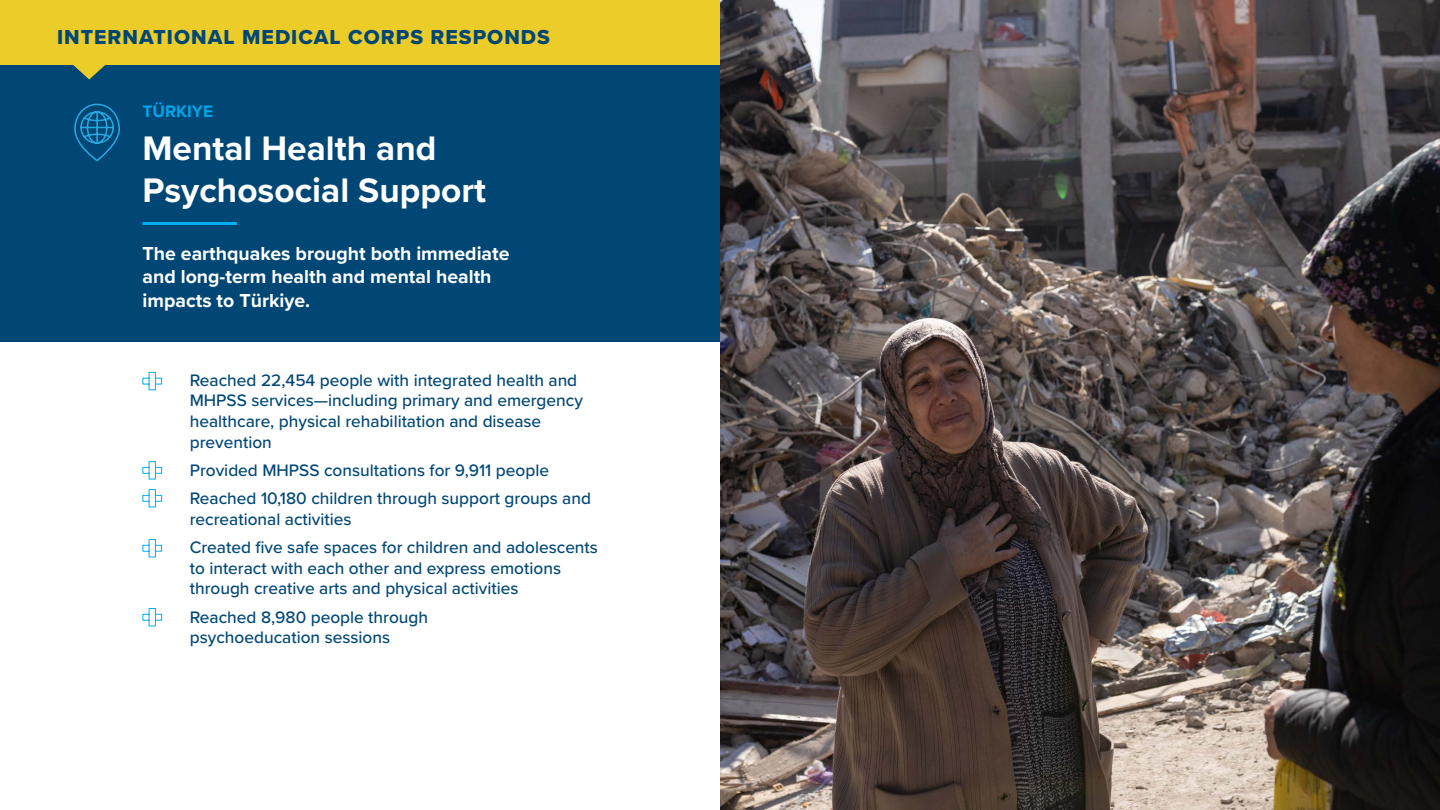
<style>
.page{position:relative;width:1440px;height:810px;background:#fff}
.page>*{position:absolute;margin:0;border:0;box-sizing:border-box;transform-origin:0 0}
.t1{font:700 35.25px/42.3px "Proxima Nova";color:#fff}
.t2{font:21px "Proxima Nova Extrabld";letter-spacing:.05em;color:#004775}
.t3{font:700 19.5px/23.4px "Proxima Nova";color:#fff}
.t4{font:500 17.25px/20.7px "Proxima Nova";color:#004775}
.t5{font:700 17.25px "Proxima Nova";color:#00a6e8}
</style>
<div class="page">
<div style="left:0;top:0;width:720px;height:342px;background:#004775"></div>
<img style="left:720px;top:0;width:720px;height:810px">
<div style="left:0;top:0;width:720px;height:64px;background:#ebcc29"></div>
<svg style="left:66px;top:64px;width:46px;height:16px"></svg>
<svg style="left:74px;top:103px;width:46px;height:59px"></svg>
<hr style="left:142px;top:222px;width:95px;height:3px;background:#00aeef">
<svg style="left:142px;top:461px;width:20px;height:19px"></svg>
<svg style="left:142px;top:489px;width:20px;height:19px"></svg>
<svg style="left:142px;top:372px;width:20px;height:19px"></svg>
<svg style="left:142px;top:608px;width:20px;height:19px"></svg>
<svg style="left:142px;top:539px;width:20px;height:19px"></svg>
<p class="t2" style="left:57px;top:21px;width:495px">INTERNATIONAL MEDICAL CORPS RESPONDS</p>
<p class="t5" style="left:143px;top:99px;width:72px">TÜRKIYE</p>
<h1 class="t1" style="left:142px;top:126px;width:345px">Mental Health and<br>Psychosocial Support</h1>
<p class="t3" style="left:142px;top:241px;width:369px">The earthquakes brought both immediate and long-term health and mental health impacts to Türkiye.</p>
<p class="t4" style="left:190px;top:369px;width:395px">Reached 22,454 people with integrated health and MHPSS services—including primary and emergency healthcare, physical rehabilitation and disease prevention</p>
<p class="t4" style="left:190px;top:455px;width:403px;line-height:28.2px">Provided MHPSS consultations for 9,911 people<br>Reached 10,180 children through support groups and</p>
<p class="t4" style="left:190px;top:504px;width:410px;line-height:28.2px">recreational activities<br>Created five safe spaces for children and adolescents</p>
<p class="t4" style="left:190px;top:557px;width:373px">to interact with each other and express emotions through creative arts and physical activities</p>
<p class="t4" style="left:190px;top:606px;width:240px">Reached 8,980 people through psychoeducation sessions</p>
</div>
